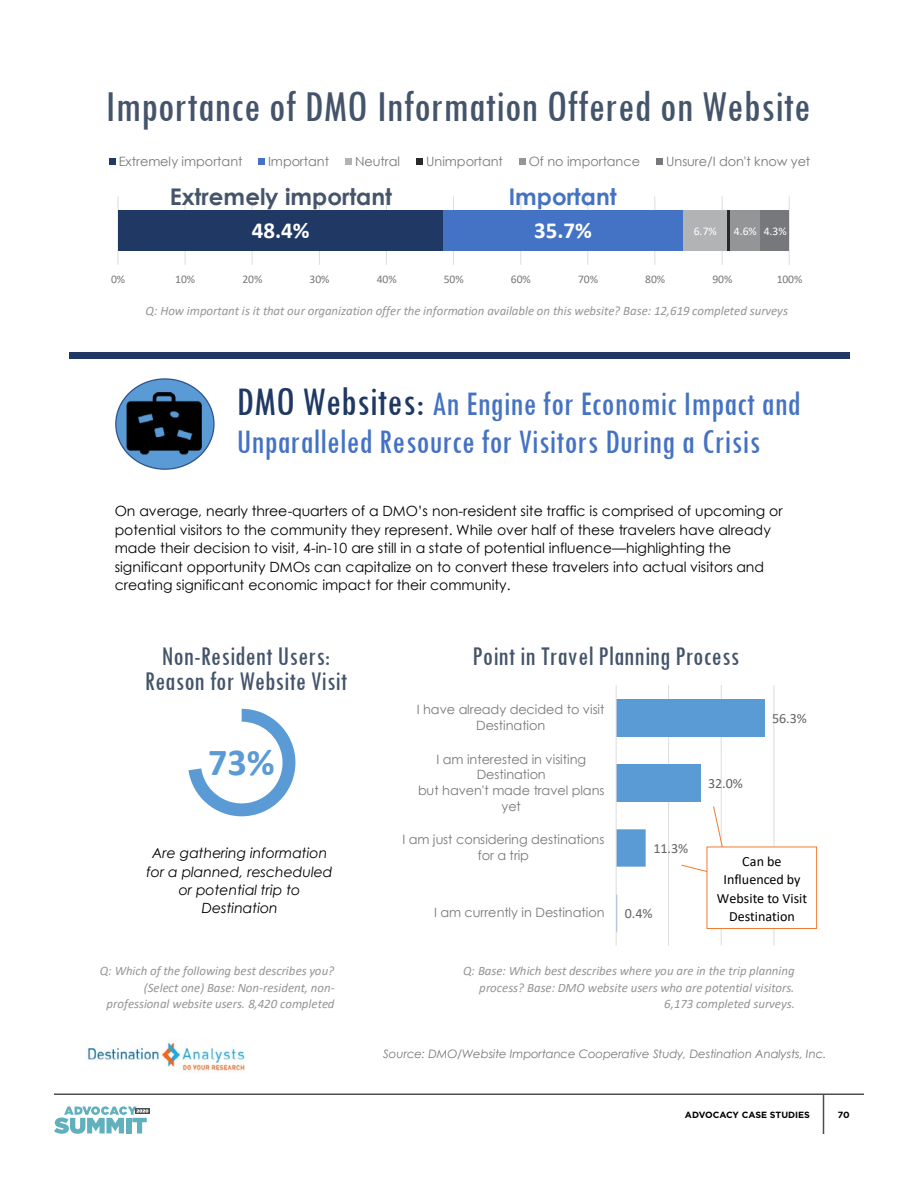
<style>
.page{position:relative;width:918px;height:1188px;background:#fff}
.page>*{position:absolute;margin:0;border:0;box-sizing:border-box;transform-origin:0 0}
.t1{font:condensed 45.9px "Tw Cen";color:#44546a}
.t2{font:700 38.25px "Calibri";color:#5b9bd5}
.t3{font:condensed 35.85px/38.2px "Tw Cen";color:#4472c4}
.t4{font:condensed 28.2px/25.7px "Tw Cen";color:#44546a;text-align:center}
.t5{font:700 22.95px "Century Gothic";color:#44546a}
.t6{font:700 22.95px "Calibri";color:#fff}
.t7{font:700 22.95px "Century Gothic";letter-spacing:.005em;color:#4472c4}
.t8{font:14.1px/18.5px "Century Gothic";color:#000}
.t9{font:italic 14.1px/18.5px "Century Gothic";color:#000;text-align:center}
.t10{font:14.1px/18.5px "Calibri";color:#000;text-align:center}
.t11{font:14.1px "Calibri";color:#636467}
.t12{font:14.1px "Calibri";color:#77787b}
.t13{font:italic 12.9px/16.8px "Calibri";color:#939597;text-align:right}
.t14{font:12.9px/15.6px "Century Gothic";letter-spacing:-.005em;color:#77787b;text-align:center}
.t15{font:italic 11.7px "Century Gothic";letter-spacing:-.005em;color:#77787b}
.t16{font:11.7px "Calibri";letter-spacing:-.005em;color:#77787b}
.t17{font:11.7px "Calibri";color:#fff}
.t18{font:700 9px "Gotham";color:#000}
.s1{font-size:42.3px;color:#1f3864}
</style>
<div class="page">
<hr style="left:54px;top:1094px;width:810px;height:1px;background:#4d4d4f">
<hr style="left:823px;top:1094px;width:1px;height:40px;background:#4d4d4f">
<svg style="left:148px;top:1108px;width:2px;height:6px"></svg>
<svg style="left:54px;top:1106px;width:94px;height:28px"></svg>
<div style="left:69px;top:353px;width:780px;height:6px;background:#203864"></div>
<hr style="left:118px;top:196px;width:1px;height:69px;background:#dcddde">
<hr style="left:185px;top:196px;width:1px;height:69px;background:#dcddde">
<hr style="left:252px;top:196px;width:1px;height:69px;background:#dcddde">
<hr style="left:319px;top:196px;width:1px;height:69px;background:#dcddde">
<hr style="left:386px;top:196px;width:1px;height:69px;background:#dcddde">
<hr style="left:453px;top:196px;width:1px;height:69px;background:#dcddde">
<hr style="left:520px;top:196px;width:1px;height:69px;background:#dcddde">
<hr style="left:587px;top:196px;width:1px;height:69px;background:#dcddde">
<hr style="left:654px;top:196px;width:1px;height:69px;background:#dcddde">
<hr style="left:722px;top:196px;width:1px;height:69px;background:#dcddde">
<hr style="left:789px;top:196px;width:1px;height:69px;background:#dcddde">
<div style="left:118px;top:211px;width:325px;height:40px;background:#203864"></div>
<div style="left:443px;top:211px;width:240px;height:40px;background:#4472c4"></div>
<div style="left:683px;top:211px;width:44px;height:40px;background:#b1b3b5"></div>
<hr style="left:727px;top:211px;width:3px;height:40px;background:#29292a">
<div style="left:730px;top:211px;width:31px;height:40px;background:#939597"></div>
<div style="left:761px;top:211px;width:28px;height:40px;background:#77787b"></div>
<div style="left:109px;top:158px;width:7px;height:7px;background:#203864"></div>
<div style="left:258px;top:158px;width:7px;height:7px;background:#4472c4"></div>
<div style="left:345px;top:158px;width:7px;height:7px;background:#b1b3b5"></div>
<div style="left:416px;top:158px;width:7px;height:7px;background:#29292a"></div>
<div style="left:519px;top:158px;width:7px;height:7px;background:#939597"></div>
<div style="left:656px;top:158px;width:7px;height:7px;background:#77787b"></div>
<hr style="left:668px;top:685px;width:1px;height:261px;background:#dcddde">
<hr style="left:721px;top:685px;width:1px;height:261px;background:#dcddde">
<hr style="left:773px;top:685px;width:1px;height:261px;background:#dcddde">
<div style="left:616px;top:699px;width:148px;height:37px;background:#5b9bd5"></div>
<div style="left:616px;top:764px;width:84px;height:37px;background:#5b9bd5"></div>
<svg style="left:617px;top:829px;width:29px;height:103px"></svg>
<hr style="left:616px;top:685px;width:1px;height:261px;background:#dcddde">
<div style="left:707px;top:847px;width:110px;height:82px;background:#fff"></div>
<div style="left:706px;top:846px;width:111px;height:83px;border:1px solid #ed7d31"></div>
<svg style="left:713px;top:806px;width:10px;height:42px"></svg>
<svg style="left:681px;top:864px;width:27px;height:8px"></svg>
<svg style="left:188px;top:709px;width:107px;height:107px"></svg>
<div style="left:116px;top:379px;width:98px;height:90px;background:#5b9bd5;border-radius:50%"></div>
<img style="left:87px;top:1042px;width:160px;height:29px">
<img style="left:119px;top:384px;width:90px;height:73px">
<h1 class="t1" style="left:105px;top:79px;width:707px">Importance of DMO Information Offered on Website</h1>
<p class="t14" style="left:119px;top:153px;width:125px">Extremely important</p>
<p class="t14" style="left:268px;top:153px;width:62px">Important</p>
<p class="t14" style="left:355px;top:153px;width:46px">Neutral</p>
<p class="t14" style="left:426px;top:153px;width:78px">Unimportant</p>
<p class="t14" style="left:529px;top:153px;width:113px">Of no importance</p>
<p class="t14" style="left:666px;top:153px;width:146px">Unsure/I don't know yet</p>
<h3 class="t5" style="left:170px;top:179px;width:224px">Extremely important</h3>
<h3 class="t7" style="left:509px;top:179px;width:109px">Important</h3>
<h3 class="t6" style="left:252px;top:215px;width:59px">48.4%</h3>
<h3 class="t6" style="left:534px;top:215px;width:59px">35.7%</h3>
<p class="t17" style="left:694px;top:223px;width:24px">6.7%</p>
<p class="t17" style="left:734px;top:223px;width:54px">4.6% 4.3%</p>
<p class="t16" style="left:111px;top:271px;width:16px">0%</p>
<p class="t16" style="left:175px;top:271px;width:21px">10%</p>
<p class="t16" style="left:242px;top:271px;width:21px">20%</p>
<p class="t16" style="left:310px;top:271px;width:21px">30%</p>
<p class="t16" style="left:377px;top:271px;width:22px">40%</p>
<p class="t16" style="left:444px;top:271px;width:21px">50%</p>
<p class="t16" style="left:511px;top:271px;width:21px">60%</p>
<p class="t16" style="left:578px;top:271px;width:21px">70%</p>
<p class="t16" style="left:645px;top:271px;width:21px">80%</p>
<p class="t16" style="left:712px;top:271px;width:21px">90%</p>
<p class="t16" style="left:777px;top:271px;width:27px">100%</p>
<p class="t13" style="left:146px;top:302px;width:644px">Q: How important is it that our organization offer the information available on this website? Base: 12,619 completed surveys</p>
<h3 class="t3" style="left:237px;top:384px;width:566px"><span class="s1">DMO Websites:</span> An Engine for Economic Impact and<br>Unparalleled Resource for Visitors During a Crisis</h3>
<p class="t8" style="left:115px;top:502px;width:669px">On average, nearly three-quarters of a DMO’s non-resident site traffic is comprised of upcoming or potential visitors to the community they represent. While over half of these travelers have already made their decision to visit, 4-in-10 are still in a state of potential influence—highlighting the significant opportunity DMOs can capitalize on to convert these travelers into actual visitors and creating significant economic impact for their community.</p>
<h3 class="t4" style="left:145px;top:642px;width:204px">Non-Resident Users:<br>Reason for Website Visit</h3>
<h2 class="t2" style="left:208px;top:735px;width:68px">73%</h2>
<p class="t9" style="left:147px;top:843px;width:187px">Are gathering information for a planned, rescheduled or potential trip to<br>Destination</p>
<p class="t13" style="left:100px;top:961px;width:237px">Q: Which of the following best describes you? (Select one) Base: Non-resident, non&shy;professional website users. 8,420 completed</p>
<h3 class="t4" style="left:473px;top:643px;width:268px">Point in Travel Planning Process</h3>
<p class="t14" style="left:417px;top:701px;width:189px">I have already decided to visit<br>Destination</p>
<p class="t14" style="left:418px;top:751px;width:188px">I am interested in visiting<br>Destination<br>but haven't made travel plans yet</p>
<p class="t14" style="left:402px;top:832px;width:204px">I am just considering destinations for a trip</p>
<p class="t14" style="left:434px;top:905px;width:172px">I am currently in Destination</p>
<p class="t11" style="left:772px;top:708px;width:36px">56.3%</p>
<p class="t11" style="left:708px;top:773px;width:36px">32.0%</p>
<p class="t11" style="left:653px;top:839px;width:36px">11.3%</p>
<p class="t11" style="left:625px;top:904px;width:29px">0.4%</p>
<p class="t10" style="left:717px;top:851px;width:92px">Can be<br>Influenced by<br>Website to Visit<br>Destination</p>
<p class="t12" style="left:709px;top:954px;width:26px">40%</p>
<p class="t13" style="left:463px;top:961px;width:333px">Q: Base: Which best describes where you are in the trip planning process? Base: DMO website users who are potential visitors.<br>6,173 completed surveys.</p>
<p class="t15" style="left:383px;top:1046px;width:445px">Source: DMO/Website Importance Cooperative Study, Destination Analysts, Inc.</p>
<p class="t18" style="left:685px;top:1109px;width:127px">ADVOCACY CASE STUDIES</p>
<p class="t18" style="left:838px;top:1109px;width:13px">70</p>
</div>
